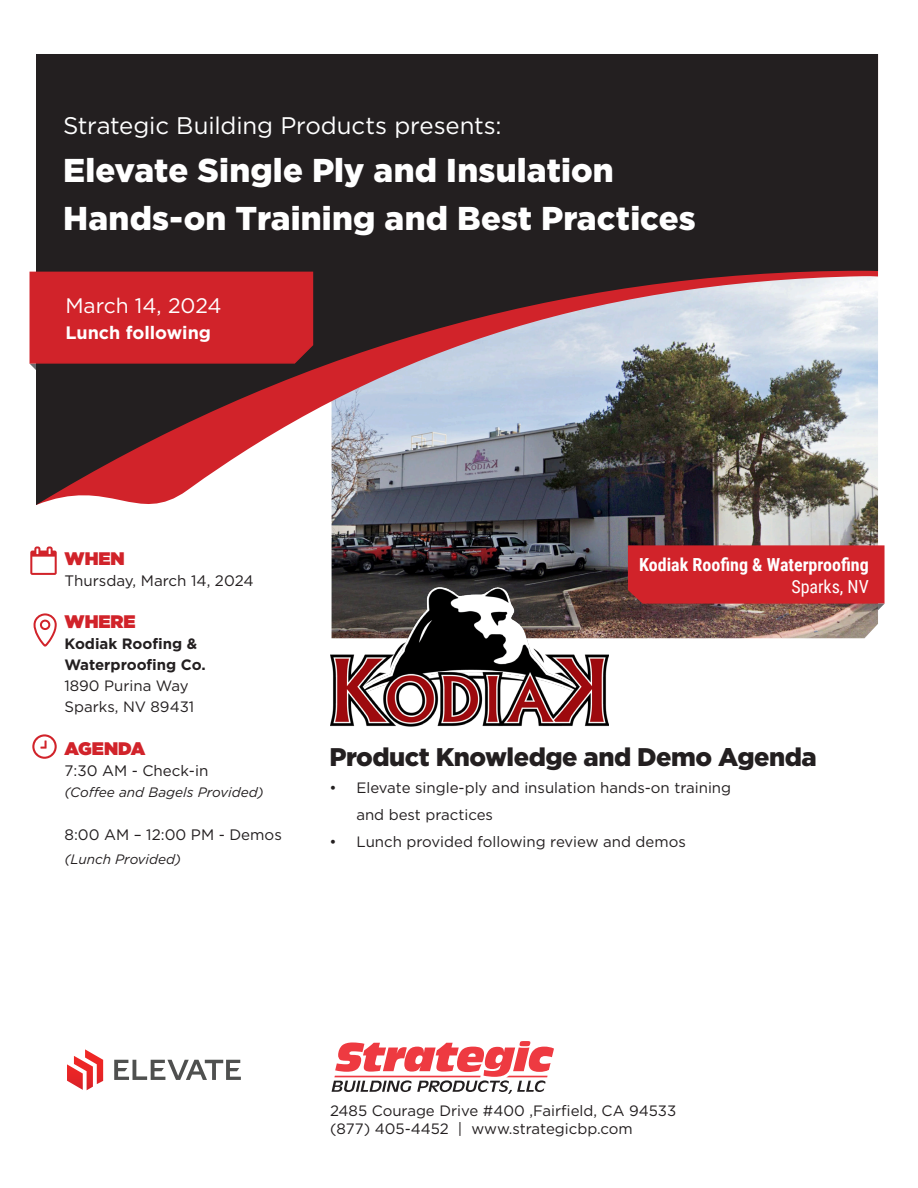
<style>
.page{position:relative;width:918px;height:1188px;background:#fff}
.page>*{position:absolute;margin:0;border:0;box-sizing:border-box;transform-origin:0 0}
.t1{font:900 33px/48px "Gotham";letter-spacing:.005em;color:#fff}
.t2{font:900 25.5px "Gotham";letter-spacing:-.02em;color:#231f20}
.t3{font:24px "Gotham";letter-spacing:-.005em;color:#fff}
.t4{font:21px "Gotham";color:#fff}
.t5{font:900 18.15px "Gotham";color:#d1232a}
.t6{font:700 18px "Roboto Condensed";color:#fff}
.t7{font:700 18px "Gotham";color:#fff}
.t8{font:18px "Roboto Condensed";color:#fff}
.t9{font:15.15px "Gotham";color:#231f20}
.t10{font:15px/27px "Gotham";color:#231f20}
.t11{font:700 15px/21px "Gotham";color:#231f20}
.t12{font:italic 13.65px "Gotham";color:#231f20}
</style>
<div class="page">
<img style="left:332px;top:527px;width:546px;height:111px">
<svg style="left:628px;top:545px;width:257px;height:65px;background:#c7292f"></svg>
<img style="left:331px;top:505px;width:547px;height:22px">
<svg style="left:36px;top:54px;width:842px;height:451px;background:#54484b"></svg>
<svg style="left:29px;top:271px;width:285px;height:99px;background:#c32329"></svg>
<svg style="left:332px;top:1041px;width:222px;height:53px"></svg>
<svg style="left:32px;top:734px;width:25px;height:25px"></svg>
<svg style="left:30px;top:546px;width:27px;height:29px"></svg>
<svg style="left:33px;top:613px;width:24px;height:33px"></svg>
<svg style="left:67px;top:1049px;width:36px;height:41px"></svg>
<svg style="left:114px;top:1060px;width:127px;height:20px"></svg>
<img style="left:331px;top:585px;width:277px;height:142px">
<p class="t3" style="left:63px;top:110px;width:440px">Strategic Building Products presents:</p>
<p class="t1" style="left:63px;top:145px;width:634px">Elevate Single Ply and Insulation<br>Hands-on Training and Best Practices</p>
<p class="t4" style="left:65px;top:292px;width:158px">March 14, 2024</p>
<p class="t7" style="left:65px;top:321px;width:147px">Lunch following</p>
<p class="t5" style="left:64px;top:545px;width:62px">WHEN</p>
<p class="t9" style="left:64px;top:571px;width:191px">Thursday, March 14, 2024</p>
<p class="t5" style="left:64px;top:609px;width:73px">WHERE</p>
<p class="t11" style="left:64px;top:634px;width:143px">Kodiak Roofing &amp;<br>Waterproofing Co.</p>
<p class="t10" style="left:64px;top:672px;width:126px">1890 Purina Way</p>
<p class="t10" style="left:64px;top:693px;width:131px">Sparks, NV 89431</p>
<p class="t5" style="left:64px;top:735px;width:82px">AGENDA</p>
<p class="t9" style="left:64px;top:761px;width:145px">7:30 AM - Check-in</p>
<p class="t12" style="left:64px;top:784px;width:201px">(Coffee and Bagels Provided)</p>
<p class="t9" style="left:64px;top:825px;width:219px">8:00 AM – 12:00 PM - Demos</p>
<p class="t12" style="left:64px;top:851px;width:118px">(Lunch Provided)</p>
<p class="t6" style="left:639px;top:552px;width:231px">Kodiak Roofing &amp; Waterproofing</p>
<p class="t8" style="left:791px;top:574px;width:79px">Sparks, NV</p>
<p class="t2" style="left:329px;top:742px;width:489px">Product Knowledge and Demo Agenda</p>
<p class="t10" style="left:356px;top:774px;width:376px;text-indent:-27px">• Elevate single-ply and insulation hands-on training and best practices</p>
<p class="t10" style="left:329px;top:828px;width:358px">• Lunch provided following review and demos</p>
<p class="t10" style="left:330px;top:1097px;width:348px">2485 Courage Drive #400 ,Fairfield, CA 94533</p>
<p class="t10" style="left:330px;top:1115px;width:304px">(877) 405-4452 | www.strategicbp.com</p>
</div>
